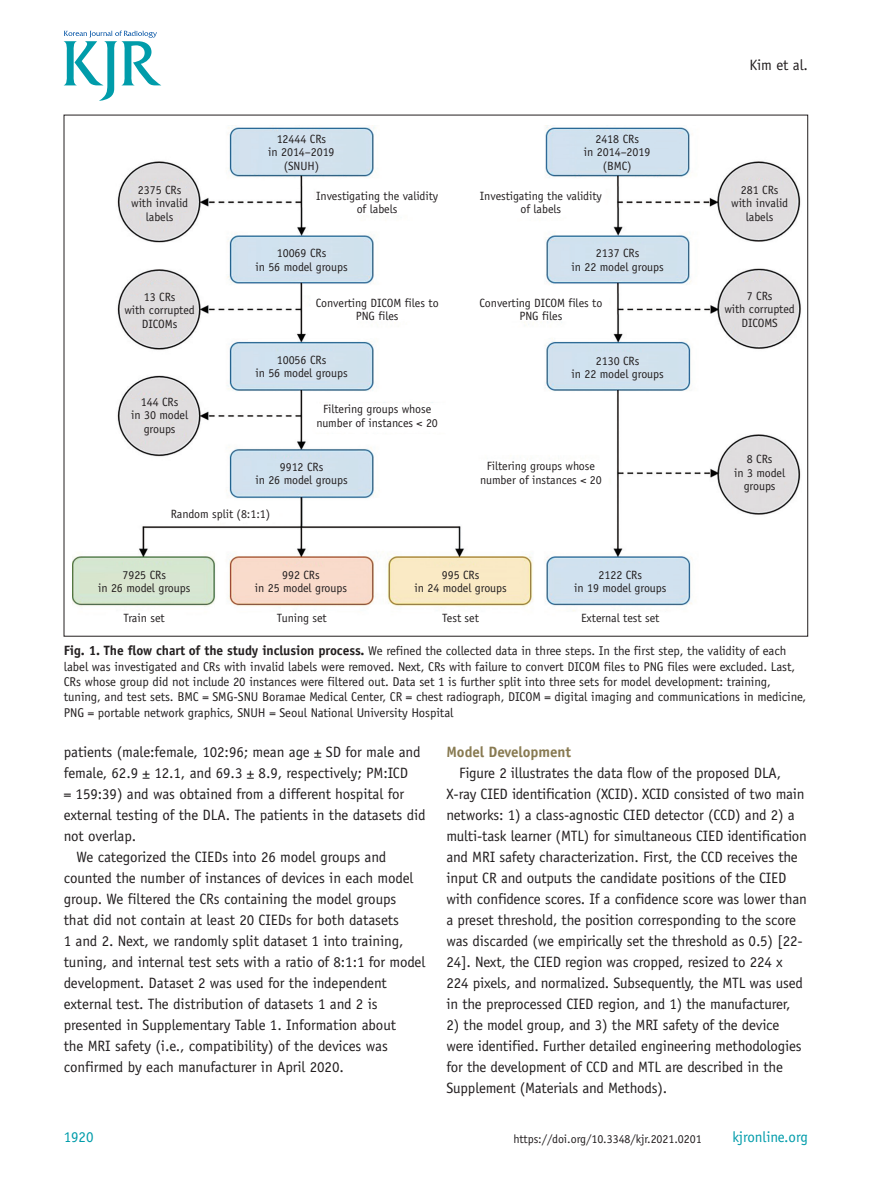
<style>
.page{position:relative;width:893px;height:1191px;background:#fff}
.page>*{position:absolute;margin:0;border:0;box-sizing:border-box;transform-origin:0 0}
.t1{font:15px/21px "Officina Sans Std";letter-spacing:-.01em;color:#231f20}
.t2{font:15px "Officina Sans Std";letter-spacing:-.005em;color:#009caa}
.t3{font:700 15px "Officina Sans Std";letter-spacing:-.005em;color:#887a51}
.t4{font:12.75px/15.5px "Officina Sans Std";letter-spacing:-.005em;color:#231f20}
.t5{font:12px/13.5px "Officina Sans Std";letter-spacing:-.005em;color:#231f20;text-align:center}
.s1{font-weight:700;font-size:13.5px}
</style>
<div class="page">
<svg style="left:64px;top:31px;width:97px;height:70px"></svg>
<img style="left:73px;top:126px;width:728px;height:485px">
<p class="t5" style="left:268px;top:132px;width:68px">12444 CRs<br>in 2014–2019 (SNUH)</p>
<p class="t5" style="left:584px;top:132px;width:68px">2418 CRs<br>in 2014–2019 (BMC)</p>
<p class="t1" style="left:749px;top:54px;width:60px">Kim et al.</p>
<p class="t5" style="left:131px;top:183px;width:58px">2375 CRs with invalid labels</p>
<p class="t5" style="left:731px;top:183px;width:58px">281 CRs with invalid labels</p>
<p class="t5" style="left:316px;top:189px;width:124px">Investigating the validity of labels</p>
<p class="t5" style="left:480px;top:189px;width:124px">Investigating the validity of labels</p>
<p class="t5" style="left:124px;top:290px;width:72px">13 CRs<br>with corrupted<br>DICOMs</p>
<p class="t5" style="left:131px;top:395px;width:58px">144 CRs<br>in 30 model groups</p>
<p class="t5" style="left:255px;top:246px;width:94px">10069 CRs<br>in 56 model groups</p>
<p class="t5" style="left:571px;top:246px;width:94px">2137 CRs<br>in 22 model groups</p>
<p class="t5" style="left:316px;top:296px;width:125px">Converting DICOM files to<br>PNG files</p>
<p class="t5" style="left:479px;top:296px;width:125px">Converting DICOM files to<br>PNG files</p>
<p class="t5" style="left:255px;top:353px;width:94px">10056 CRs<br>in 56 model groups</p>
<p class="t5" style="left:571px;top:354px;width:94px">2130 CRs<br>in 22 model groups</p>
<p class="t5" style="left:316px;top:402px;width:123px">Filtering groups whose number of instances &lt; 20</p>
<p class="t5" style="left:255px;top:460px;width:94px">9912 CRs<br>in 26 model groups</p>
<p class="t5" style="left:480px;top:459px;width:123px">Filtering groups whose number of instances &lt; 20</p>
<p class="t5" style="left:171px;top:507px;width:101px">Random split (8:1:1)</p>
<p class="t5" style="left:98px;top:568px;width:94px">7925 CRs<br>in 26 model groups</p>
<p class="t5" style="left:255px;top:568px;width:94px">992 CRs<br>in 25 model groups</p>
<p class="t5" style="left:414px;top:568px;width:94px">995 CRs<br>in 24 model groups</p>
<p class="t5" style="left:574px;top:568px;width:94px">2122 CRs<br>in 19 model groups</p>
<p class="t5" style="left:124px;top:611px;width:43px">Train set</p>
<p class="t5" style="left:277px;top:611px;width:51px">Tuning set</p>
<p class="t5" style="left:442px;top:611px;width:38px">Test set</p>
<p class="t5" style="left:581px;top:611px;width:80px">External test set</p>
<p class="t5" style="left:724px;top:289px;width:72px">7 CRs<br>with corrupted<br>DICOMS</p>
<p class="t5" style="left:734px;top:452px;width:53px">8 CRs<br>in 3 model groups</p>
<p class="t4" style="left:64px;top:643px;width:744px"><span class="s1">Fig. 1. The flow chart of the study inclusion process.</span> We refined the collected data in three steps. In the first step, the validity of each label was investigated and CRs with invalid labels were removed. Next, CRs with failure to convert DICOM files to PNG files were excluded. Last, CRs whose group did not include 20 instances were filtered out. Data set 1 is further split into three sets for model development: training, tuning, and test sets. BMC = SMG-SNU Boramae Medical Center, CR = chest radiograph, DICOM = digital imaging and communications in medicine, PNG = portable network graphics, SNUH = Seoul National University Hospital</p>
<p class="t1" style="left:64px;top:741px;width:358px">patients (male:female, 102:96; mean age ± SD for male and</p>
<p class="t1" style="left:64px;top:762px;width:346px">female, 62.9 ± 12.1, and 69.3 ± 8.9, respectively; PM:ICD</p>
<p class="t1" style="left:64px;top:783px;width:342px">= 159:39) and was obtained from a different hospital for</p>
<p class="t1" style="left:64px;top:804px;width:363px">external testing of the DLA. The patients in the datasets did</p>
<p class="t1" style="left:64px;top:825px;width:74px">not overlap.</p>
<p class="t1" style="left:77px;top:846px;width:311px">We categorized the CIEDs into 26 model groups and</p>
<p class="t1" style="left:64px;top:867px;width:351px">counted the number of instances of devices in each model</p>
<p class="t1" style="left:64px;top:888px;width:334px">group. We filtered the CRs containing the model groups</p>
<p class="t1" style="left:64px;top:909px;width:337px">that did not contain at least 20 CIEDs for both datasets</p>
<p class="t1" style="left:64px;top:930px;width:341px">1 and 2. Next, we randomly split dataset 1 into training,</p>
<p class="t1" style="left:64px;top:951px;width:363px">tuning, and internal test sets with a ratio of 8:1:1 for model</p>
<p class="t1" style="left:64px;top:972px;width:325px">development. Dataset 2 was used for the independent</p>
<p class="t1" style="left:64px;top:993px;width:315px">external test. The distribution of datasets 1 and 2 is</p>
<p class="t1" style="left:64px;top:1014px;width:334px">presented in Supplementary Table 1. Information about</p>
<p class="t1" style="left:64px;top:1035px;width:326px">the MRI safety (i.e., compatibility) of the devices was</p>
<p class="t1" style="left:64px;top:1056px;width:282px">confirmed by each manufacturer in April 2020.</p>
<p class="t2" style="left:64px;top:1128px;width:31px">1920</p>
<p class="t3" style="left:446px;top:742px;width:126px">Model Development</p>
<p class="t1" style="left:446px;top:762px;width:362px;text-indent:13px">Figure 2 illustrates the data flow of the proposed DLA, X-ray CIED identification (XCID). XCID consisted of two main networks: 1) a class-agnostic CIED detector (CCD) and 2) a multi-task learner (MTL) for simultaneous CIED identification and MRI safety characterization. First, the CCD receives the input CR and outputs the candidate positions of the CIED with confidence scores. If a confidence score was lower than a preset threshold, the position corresponding to the score was discarded (we empirically set the threshold as 0.5) [22- 24]. Next, the CIED region was cropped, resized to 224 x 224 pixels, and normalized. Subsequently, the MTL was used in the preprocessed CIED region, and 1) the manufacturer,</p>
<p class="t1" style="left:446px;top:1014px;width:357px">2) the model group, and 3) the MRI safety of the device were identified. Further detailed engineering methodologies for the development of CCD and MTL are described in the Supplement (Materials and Methods).</p>
<p class="t5" style="left:513px;top:1132px;width:190px">https://doi.org/10.3348/kjr.2021.0201</p>
<p class="t2" style="left:732px;top:1128px;width:77px">kjronline.org</p>
</div>
